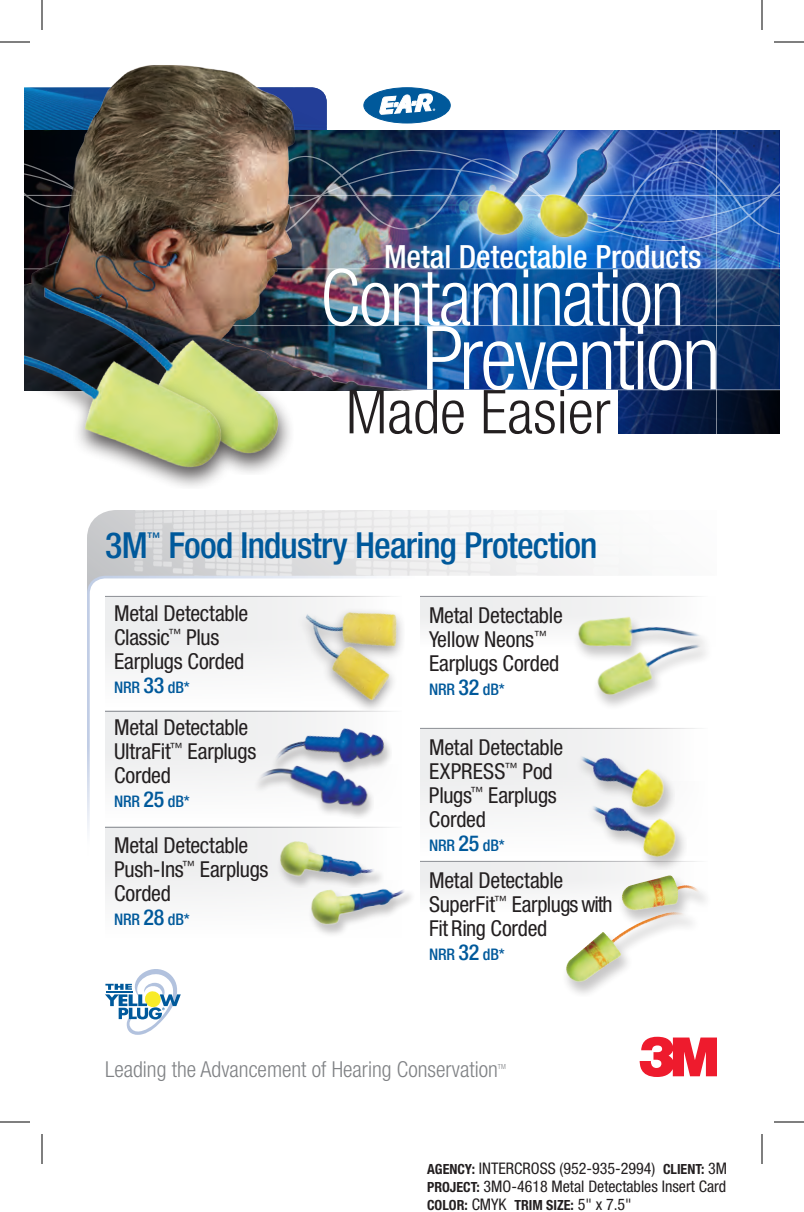
<style>
.page{position:relative;width:804px;height:1212px;background:#fff}
.page>*{position:absolute;margin:0;border:0;box-sizing:border-box;transform-origin:0 0}
.t1{font:300 condensed 88.4px "Helvetica Neue LT Std";letter-spacing:-.03em;color:#fff}
.t2{font:300 condensed 78.2px "Helvetica Neue LT Std";letter-spacing:-.03em;color:#fff}
.t3{font:300 condensed 60.6px "Helvetica Neue LT Std";color:#231f20}
.t4{font:500 condensed 36px "Helvetica Neue LT Std";letter-spacing:-.025em;color:#00599b}
.t5{font:500 condensed 32px "Helvetica Neue LT Std";color:#fff}
.t6{font:condensed 22px/24px "Helvetica Neue LT Std";letter-spacing:-.01em;color:#231f20}
.t7{font:300 condensed 22px "Helvetica Neue LT Std";color:#808285}
.t8{font:condensed 16px/18px "Helvetica Neue LT Std";color:#231f20}
.t9{font:500 condensed 16px "Helvetica Neue LT Std";letter-spacing:-.01em;color:#00599b}
.t10{font:700 condensed 14px "Helvetica Neue LT Std";color:#231f20}
.t11{font:500 condensed 13.4px "Helvetica Neue LT Std";color:#00599b}
.t12{font:300 condensed 7px "Helvetica Neue LT Std";color:#808285}
.s1{font-size:90.6px}
.s2{font-size:22px}
.s3{font-weight:700;font-size:14px}
.s4{font-weight:400;font-size:16px}
.s5{font-family:"Helvetica Neue";font-weight:400;font-size:16px}
</style>
<div class="page">
<div style="left:420px;top:861px;width:288px;height:53px;background:linear-gradient(to bottom,#ebebec,#fcfcfc)"></div>
<hr style="left:420px;top:861px;width:288px;height:1px;background:#fff">
<svg style="left:105px;top:969px;width:76px;height:66px"></svg>
<div style="left:364px;top:88px;width:86px;height:35px;background:#00599b;border-radius:50%"></div>
<svg style="left:417px;top:94px;width:18px;height:19px"></svg>
<img style="left:609px;top:251px;width:170px;height:17px">
<svg style="left:417px;top:269px;width:363px;height:120px;background:#0e4082"></svg>
<svg style="left:618px;top:390px;width:162px;height:43px;background:#06173b"></svg>
<hr style="left:24px;top:325px;width:756px;height:1px;background:#fff">
<hr style="left:716px;top:127px;width:1px;height:311px;background:#fff">
<img style="left:417px;top:140px;width:124px;height:120px">
<img style="left:648px;top:131px;width:132px;height:120px">
<img style="left:24px;top:65px;width:393px;height:325px">
<div style="left:29px;top:279px;width:265px;height:196px;background:#231f20;opacity:.75"></div>
<img style="left:45px;top:287px;width:236px;height:168px">
<div style="left:24px;top:348px;width:213px;height:141px;background:#231f20;opacity:.75"></div>
<img style="left:24px;top:351px;width:199px;height:118px">
<img style="left:458px;top:130px;width:190px;height:128px">
<img style="left:477px;top:131px;width:183px;height:107px">
<div style="left:87px;top:510px;width:47px;height:64px;background:#c8c9cb"></div>
<img style="left:134px;top:510px;width:486px;height:64px">
<svg style="left:87px;top:574px;width:614px;height:257px"></svg>
<svg style="left:105px;top:649px;width:297px;height:62px"></svg>
<svg style="left:105px;top:597px;width:297px;height:52px"></svg>
<div style="left:105px;top:711px;width:297px;height:115px;background:#f9fafa"></div>
<div style="left:105px;top:711px;width:297px;height:53px;background:#eeeeef"></div>
<div style="left:105px;top:827px;width:297px;height:115px;background:#f7f7f8"></div>
<div style="left:105px;top:828px;width:125px;height:46px;background:#edeeef"></div>
<hr style="left:105px;top:596px;width:297px;height:1px;background:#fff">
<hr style="left:105px;top:711px;width:297px;height:1px;background:#fff">
<hr style="left:105px;top:827px;width:297px;height:1px;background:#fff">
<div style="left:571px;top:751px;width:104px;height:69px;background:#f1f1f2"></div>
<img style="left:575px;top:726px;width:101px;height:104px">
<div style="left:583px;top:800px;width:104px;height:69px;background:#f9f9f9"></div>
<img style="left:587px;top:776px;width:101px;height:95px">
<img style="left:268px;top:826px;width:115px;height:61px">
<div style="left:306px;top:886px;width:109px;height:50px;background:#fff"></div>
<img style="left:301px;top:869px;width:110px;height:66px">
<img style="left:564px;top:607px;width:142px;height:107px">
<div style="left:250px;top:763px;width:123px;height:56px;background:#231f20;opacity:.25"></div>
<img style="left:252px;top:763px;width:121px;height:50px">
<div style="left:268px;top:726px;width:124px;height:49px;background:#fcfcfc"></div>
<img style="left:267px;top:717px;width:122px;height:57px">
<svg style="left:639px;top:1037px;width:78px;height:40px"></svg>
<div style="left:559px;top:871px;width:152px;height:126px;background:#231f20;opacity:.25"></div>
<img style="left:564px;top:875px;width:139px;height:118px">
<hr style="left:0;top:42px;width:30px;height:1px;background:#000">
<hr style="left:774px;top:42px;width:30px;height:1px;background:#000">
<hr style="left:0;top:1122px;width:30px;height:1px;background:#000">
<hr style="left:774px;top:1122px;width:30px;height:1px;background:#000">
<hr style="left:42px;top:0;width:1px;height:30px;background:#000">
<hr style="left:42px;top:1134px;width:1px;height:30px;background:#000">
<hr style="left:762px;top:0;width:1px;height:30px;background:#000">
<hr style="left:762px;top:1134px;width:1px;height:30px;background:#000">
<h3 class="t5" style="left:384px;top:238px;width:319px">Metal Detectable Products</h3>
<h2 class="t2" style="left:320px;top:253px;width:366px">Contamination</h2>
<h1 class="t1" style="left:422px;top:307px;width:300px">Preven<span class="s1">tion</span></h1>
<h3 class="t3" style="left:346px;top:377px;width:266px">Made Easier</h3>
<h3 class="t4" style="left:105px;top:524px;width:44px">3M</h3>
<p class="t11" style="left:147px;top:529px;width:15px">™</p>
<h3 class="t4" style="left:168px;top:524px;width:431px">Food Industry Hearing Protection</h3>
<p class="t6" style="left:114px;top:601px;width:136px">Metal Detectable<br>Classic<sup>™</sup> Plus<br>Earplugs Corded</p>
<p class="t9" style="left:114px;top:678px;width:77px">NRR <span class="s2">33</span> dB*</p>
<p class="t6" style="left:114px;top:715px;width:144px">Metal Detectable<br>UltraFit<sup>™</sup> Earplugs<br>Corded</p>
<p class="t9" style="left:114px;top:792px;width:77px">NRR <span class="s2">25</span> dB*</p>
<p class="t6" style="left:114px;top:833px;width:156px">Metal Detectable<br>Push-Ins<sup>™</sup> Earplugs<br>Corded</p>
<p class="t9" style="left:114px;top:910px;width:77px">NRR <span class="s2">28</span> dB*</p>
<p class="t6" style="left:429px;top:603px;width:135px">Metal Detectable<br>Yellow Neons<sup>™<br></sup>Earplugs Corded</p>
<p class="t9" style="left:429px;top:680px;width:77px">NRR <span class="s2">32</span> dB*</p>
<p class="t6" style="left:429px;top:735px;width:136px">Metal Detectable<br>EXPRESS<sup>™</sup> Pod<br>Plugs<sup>™</sup> Earplugs<br>Corded</p>
<p class="t9" style="left:429px;top:836px;width:77px">NRR <span class="s2">25</span> dB*</p>
<p class="t6" style="left:429px;top:868px;width:185px">Metal Detectable<br>SuperFit<sup>™</sup> Earplugs with<br>Fit Ring Corded</p>
<p class="t9" style="left:429px;top:945px;width:77px">NRR <span class="s2">32</span> dB*</p>
<p class="t7" style="left:105px;top:1057px;width:394px">Leading the Advancement of Hearing Conservation</p>
<p class="t12" style="left:498px;top:1063px;width:9px">TM</p>
<p class="t8" style="left:427px;top:1159px;width:302px"><span class="s3">AGENCY:</span> INTERCROSS (952-935-2994) <span class="s3">CLIENT:</span> 3M<br><span class="s3">PROJECT:</span> 3MO-4618 Metal Detectables Insert Card</p>
<p class="t10" style="left:427px;top:1197px;width:206px">COLOR: <span class="s4">CMYK</span> TRIM SIZE: <span class="s4">5</span><span class="s5">"</span> <span class="s4">x 7.5</span><span class="s5">"</span></p>
</div>
